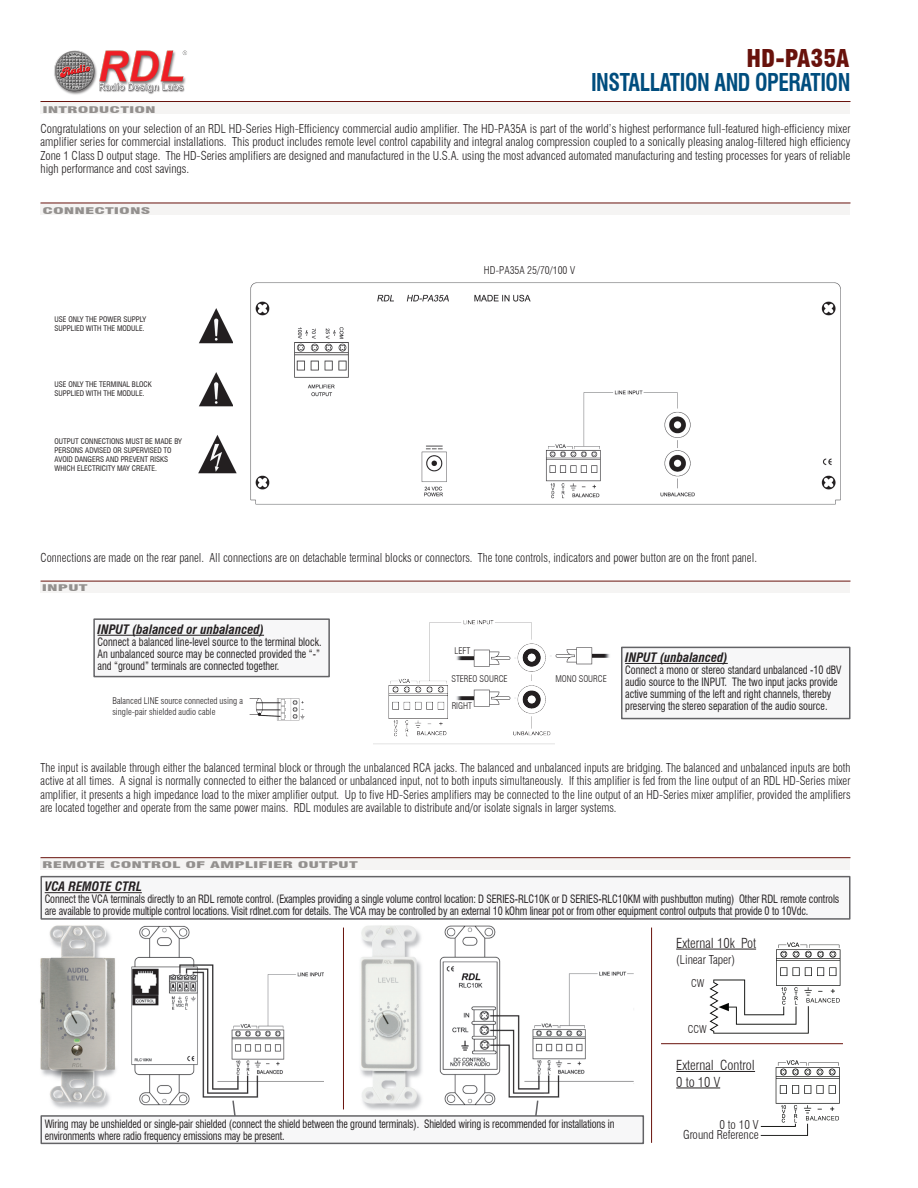
<style>
.page{position:relative;width:918px;height:1188px;background:#fff}
.page>*{position:absolute;margin:0;border:0;box-sizing:border-box;transform-origin:0 0}
.t1{font:700 condensed 24px "Swiss 721 BT";letter-spacing:-.02em;color:#004d7e;scale:.89 1}
.t2{font:900 condensed 24px "Swiss 721 BT";color:#68120c}
.t3{font:300 condensed 13.5px/16.5px "Swiss 721 BT";color:#231f20}
.t4{font:italic 700 condensed 12.75px "Swiss 721 BT";color:#231f20}
.t5{font:300 condensed 12px/13.5px "Swiss 721 BT";color:#231f20;text-align:justify;scale:.95 1}
.t6{font:300 condensed 12px/13.5px "Swiss 721 BT";color:#231f20;text-align:justify}
.t7{font:condensed 11.25px/12px "Swiss 721 BT";letter-spacing:-.01em;color:#231f20;scale:.9 1}
.t8{font:300 condensed 10.5px "Swiss 721 BT";color:#231f20}
.t9{font:300 condensed 9px/10.8px "Swiss 721 BT";color:#231f20}
.t10{font:900 condensed 9px "Swiss 721 BT";color:#93908e;scale:2 1}
.t11{font:condensed 7.5px/9px "Swiss 721 BT";color:#231f20}
</style>
<div class="page">
<img style="left:250px;top:282px;width:591px;height:223px">
<img style="left:199px;top:308px;width:34px;height:36px">
<img style="left:198px;top:435px;width:38px;height:39px">
<img style="left:199px;top:372px;width:34px;height:35px">
<img style="left:439px;top:925px;width:195px;height:181px">
<img style="left:131px;top:925px;width:193px;height:181px">
<img style="left:54px;top:50px;width:133px;height:45px">
<div style="left:40px;top:102px;width:810px;height:12px;background:#f5f4f3"></div>
<hr style="left:40px;top:101px;width:810px;height:1px;background:#68120c">
<div style="left:40px;top:581px;width:810px;height:12px;background:#f5f4f3"></div>
<hr style="left:41px;top:581px;width:809px;height:1px;background:#68120c">
<div style="left:40px;top:203px;width:810px;height:12px;background:#f5f4f3"></div>
<hr style="left:40px;top:203px;width:810px;height:1px;background:#68120c">
<div style="left:40px;top:858px;width:810px;height:12px;background:#f5f4f3"></div>
<hr style="left:40px;top:857px;width:810px;height:1px;background:#68120c">
<div style="left:622px;top:647px;width:228px;height:72px;background:#f7f7f8"></div>
<hr style="left:625px;top:663px;width:103px;height:1px;background:#231f20">
<div style="left:621px;top:647px;width:229px;height:72px;border:2px solid #636366"></div>
<div style="left:94px;top:619px;width:235px;height:58px;background:#f7f7f8"></div>
<hr style="left:98px;top:635px;width:166px;height:1px;background:#231f20">
<div style="left:93px;top:618px;width:237px;height:59px;border:2px solid #636366"></div>
<img style="left:555px;top:647px;width:55px;height:18px">
<img style="left:40px;top:925px;width:76px;height:184px">
<img style="left:360px;top:925px;width:62px;height:185px">
<hr style="left:343px;top:928px;width:1px;height:181px;background:#68120c">
<hr style="left:651px;top:928px;width:1px;height:215px;background:#68120c">
<hr style="left:661px;top:1043px;width:182px;height:1px;background:#68120c">
<div style="left:41px;top:877px;width:809px;height:42px;background:#f7f7f8"></div>
<hr style="left:45px;top:892px;width:97px;height:1px;background:#231f20">
<div style="left:40px;top:876px;width:810px;height:44px;border:2px solid #636366"></div>
<img style="left:706px;top:942px;width:135px;height:92px">
<hr style="left:676px;top:949px;width:80px;height:1px;background:#231f20">
<img style="left:760px;top:1060px;width:80px;height:76px">
<hr style="left:676px;top:1071px;width:79px;height:1px;background:#231f20">
<hr style="left:676px;top:1088px;width:44px;height:1px;background:#231f20">
<svg style="left:231px;top:1099px;width:7px;height:16px"></svg>
<svg style="left:533px;top:1099px;width:6px;height:16px"></svg>
<div style="left:41px;top:1116px;width:602px;height:27px;background:#f7f7f8"></div>
<div style="left:40px;top:1115px;width:604px;height:29px;border:2px solid #636366"></div>
<img style="left:373px;top:620px;width:182px;height:124px">
<img style="left:249px;top:698px;width:56px;height:23px">
<h1 class="t2" style="left:747px;top:44px;width:104px">HD-PA35A</h1>
<p class="t10" style="left:42px;top:104px;width:58px">INTRODUCTION</p>
<h1 class="t1" style="left:591px;top:68px;width:293px">INSTALLATION AND OPERATION</h1>
<p class="t6" style="left:40px;top:122px;width:812px">Congratulations on your selection of an RDL HD-Series High-Efficiency commercial audio amplifier. The HD-PA35A is part of the world’s highest performance full-featured high-efficiency mixer amplifier series for commercial installations. This product includes remote level control capability and integral analog compression coupled to a sonically pleasing analog-filtered high efficiency Zone 1 Class D output stage. The HD-Series amplifiers are designed and manufactured in the U.S.A. using the most advanced automated manufacturing and testing processes for years of reliable high performance and cost savings.</p>
<p class="t10" style="left:42px;top:205px;width:55px">CONNECTIONS</p>
<p class="t11" style="left:55px;top:315px;width:93px">USE ONLY THE POWER SUPPLY<br>SUPPLIED WITH THE MODULE.</p>
<p class="t11" style="left:55px;top:380px;width:99px">USE ONLY THE TERMINAL BLOCK<br>SUPPLIED WITH THE MODULE.</p>
<p class="t11" style="left:55px;top:436px;width:129px">OUTPUT CONNECTIONS MUST BE MADE BY<br>PERSONS ADVISED OR SUPERVISED TO<br>AVOID DANGERS AND PREVENT RISKS<br>WHICH ELECTRICITY MAY CREATE.</p>
<p class="t8" style="left:484px;top:264px;width:93px">HD-PA35A 25/70/100 V</p>
<p class="t5" style="left:40px;top:551px;width:756px">Connections are made on the rear panel. All connections are on detachable terminal blocks or connectors. The tone controls, indicators and power button are on the front panel.</p>
<p class="t10" style="left:42px;top:582px;width:24px">INPUT</p>
<p class="t4" style="left:98px;top:622px;width:168px">INPUT (balanced or unbalanced)</p>
<p class="t7" style="left:98px;top:636px;width:251px">Connect a balanced line-level source to the terminal block.<br>An unbalanced source may be connected provided the “-” and “ground” terminals are connected together.</p>
<p class="t9" style="left:112px;top:695px;width:132px">Balanced LINE source connected using a single-pair shielded audio cable</p>
<p class="t9" style="left:455px;top:645px;width:17px">LEFT</p>
<p class="t9" style="left:451px;top:673px;width:58px">STEREO SOURCE</p>
<p class="t9" style="left:452px;top:700px;width:22px">RIGHT</p>
<p class="t9" style="left:555px;top:673px;width:53px">MONO SOURCE</p>
<p class="t4" style="left:625px;top:650px;width:104px">INPUT (unbalanced)</p>
<p class="t7" style="left:625px;top:664px;width:242px">Connect a mono or stereo standard unbalanced -10 dBV audio source to the INPUT. The two input jacks provide active summing of the left and right channels, thereby preserving the stereo separation of the audio source.</p>
<p class="t5" style="left:40px;top:761px;width:854px">The input is available through either the balanced terminal block or through the unbalanced RCA jacks. The balanced and unbalanced inputs are bridging. The balanced and unbalanced inputs are both active at all times. A signal is normally connected to either the balanced or unbalanced input, not to both inputs simultaneously. If this amplifier is fed from the line output of an RDL HD-Series mixer amplifier, it presents a high impedance load to the mixer amplifier output. Up to five HD-Series amplifiers may be connected to the line output of an HD-Series mixer amplifier, provided the amplifiers are located together and operate from the same power mains. RDL modules are available to distribute and/or isolate signals in larger systems.</p>
<p class="t10" style="left:42px;top:860px;width:159px">REMOTE CONTROL OF AMPLIFIER OUTPUT</p>
<p class="t4" style="left:45px;top:879px;width:99px">VCA REMOTE CTRL</p>
<p class="t7" style="left:45px;top:893px;width:884px">Connect the VCA terminals directly to an RDL remote control. (Examples providing a single volume control location: D SERIES-RLC10K or D SERIES-RLC10KM with pushbutton muting) Other RDL remote controls are available to provide multiple control locations. Visit rdlnet.com for details. The VCA may be controlled by an external 10 kOhm linear pot or from other equipment control outputs that provide 0 to 10Vdc.</p>
<p class="t3" style="left:676px;top:935px;width:81px">External 10k Pot</p>
<p class="t6" style="left:676px;top:953px;width:60px">(Linear Taper)</p>
<p class="t8" style="left:691px;top:977px;width:15px">CW</p>
<p class="t8" style="left:688px;top:1023px;width:21px">CCW</p>
<p class="t7" style="left:45px;top:1118px;width:635px">Wiring may be unshielded or single-pair shielded (connect the shield between the ground terminals). Shielded wiring is recommended for installations in environments where radio frequency emissions may be present.</p>
<p class="t3" style="left:676px;top:1057px;width:80px">External Control<br>0 to 10 V</p>
<p class="t6" style="left:683px;top:1119px;width:77px;line-height:10.1px;text-align:right">0 to 10 V<br>Ground Reference</p>
</div>
